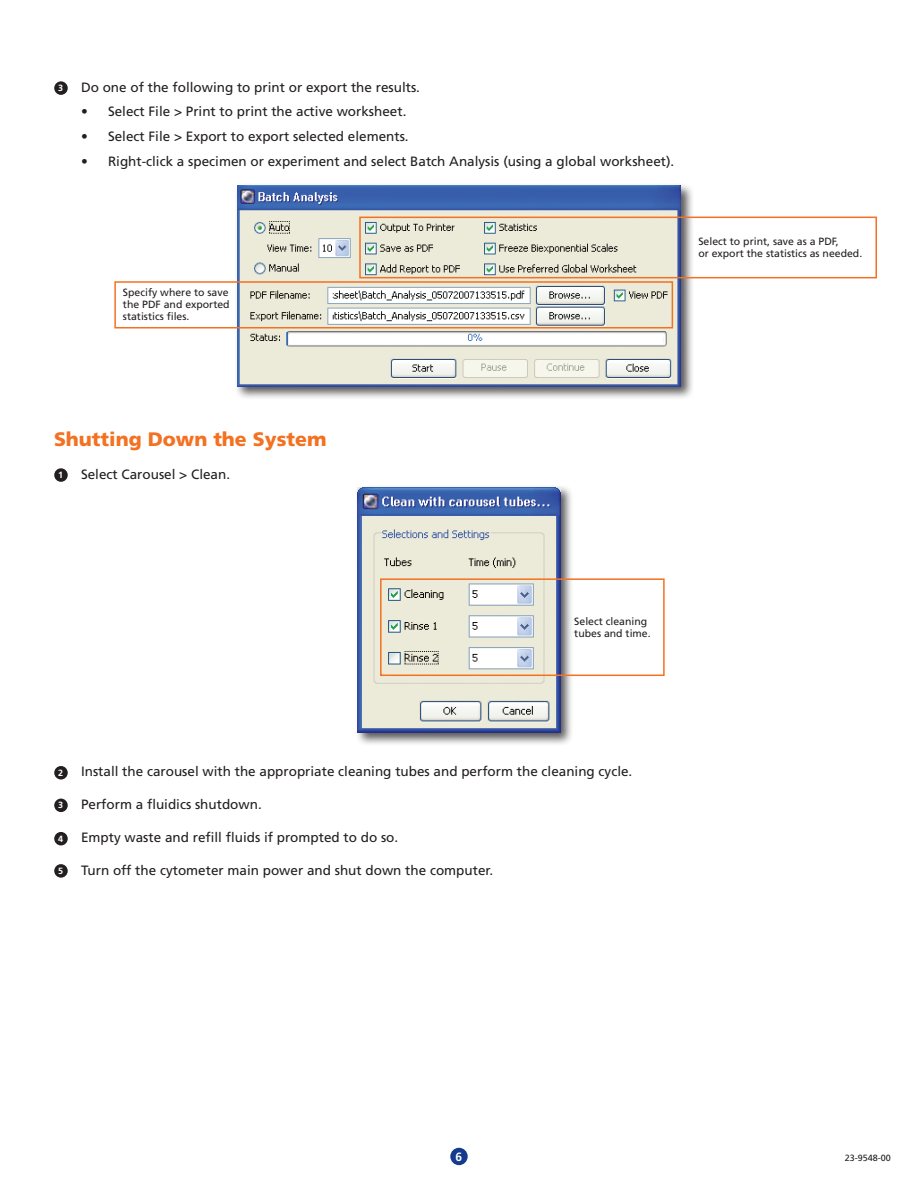
<style>
.page{position:relative;width:918px;height:1188px;background:#fff}
.page>*{position:absolute;margin:0;border:0;box-sizing:border-box;transform-origin:0 0}
.t1{font:900 19.5px "Frutiger";color:#f37121}
.t2{font:13.5px "Frutiger";color:#231f20}
.t3{font:700 12px "Frutiger";color:#fff}
.t4{font:10.5px/12px "Frutiger";color:#231f20;text-align:justify}
.t5{font:9px "Frutiger";color:#231f20}
.t6{font:700 9px "Frutiger";color:#fff}
</style>
<div class="page">
<div style="left:234px;top:183px;width:467px;height:231px;background:#231f20;opacity:.75"></div>
<img style="left:237px;top:186px;width:444px;height:200px">
<div style="left:114px;top:281px;width:559px;height:47px;border:2px solid #f37121"></div>
<div style="left:359px;top:217px;width:518px;height:61px;border:2px solid #f37121"></div>
<div style="left:355px;top:485px;width:466px;height:267px;background:#231f20;opacity:.75"></div>
<img style="left:358px;top:488px;width:202px;height:245px">
<div style="left:380px;top:578px;width:285px;height:98px;border:2px solid #f37121"></div>
<div style="left:450px;top:1148px;width:18px;height:17px;background:#143b8d;border-radius:50%"></div>
<div style="left:54px;top:81px;width:14px;height:14px;background:#231f20;border-radius:50%"></div>
<div style="left:54px;top:468px;width:14px;height:14px;background:#231f20;border-radius:50%"></div>
<div style="left:54px;top:832px;width:14px;height:13px;background:#231f20;border-radius:50%"></div>
<div style="left:54px;top:799px;width:14px;height:13px;background:#231f20;border-radius:50%"></div>
<div style="left:54px;top:766px;width:14px;height:14px;background:#231f20;border-radius:50%"></div>
<div style="left:54px;top:864px;width:14px;height:14px;background:#231f20;border-radius:50%"></div>
<p class="t6" style="left:58px;top:83px;width:7px">3</p>
<p class="t2" style="left:81px;top:79px;width:341px">Do one of the following to print or export the results.</p>
<p class="t2" style="left:81px;top:104px;width:327px">• Select File &gt; Print to print the active worksheet.</p>
<p class="t2" style="left:81px;top:128px;width:329px">• Select File &gt; Export to export selected elements.</p>
<p class="t2" style="left:81px;top:153px;width:595px">• Right-click a specimen or experiment and select Batch Analysis (using a global worksheet).</p>
<p class="t4" style="left:123px;top:286px;width:108px">Specify where to save the PDF and exported statistics files.</p>
<p class="t4" style="left:698px;top:236px;width:142px">Select to print, save as a PDF,</p>
<p class="t4" style="left:698px;top:248px;width:165px">or export the statistics as needed.</p>
<p class="t1" style="left:54px;top:428px;width:274px">Shutting Down the System</p>
<p class="t2" style="left:81px;top:467px;width:151px">Select Carousel &gt; Clean.</p>
<p class="t6" style="left:58px;top:470px;width:7px">1</p>
<p class="t4" style="left:574px;top:616px;width:74px">Select cleaning</p>
<p class="t4" style="left:574px;top:628px;width:78px">tubes and time.</p>
<p class="t6" style="left:58px;top:767px;width:7px">2</p>
<p class="t6" style="left:58px;top:800px;width:7px">3</p>
<p class="t6" style="left:58px;top:833px;width:7px">4</p>
<p class="t6" style="left:58px;top:866px;width:7px">5</p>
<p class="t2" style="left:81px;top:764px;width:553px">Install the carousel with the appropriate cleaning tubes and perform the cleaning cycle.</p>
<p class="t2" style="left:81px;top:797px;width:182px">Perform a fluidics shutdown.</p>
<p class="t2" style="left:81px;top:830px;width:319px">Empty waste and refill fluids if prompted to do so.</p>
<p class="t2" style="left:81px;top:863px;width:414px">Turn off the cytometer main power and shut down the computer.</p>
<p class="t3" style="left:456px;top:1150px;width:8px">6</p>
<p class="t5" style="left:845px;top:1153px;width:48px">23-9548-00</p>
</div>
